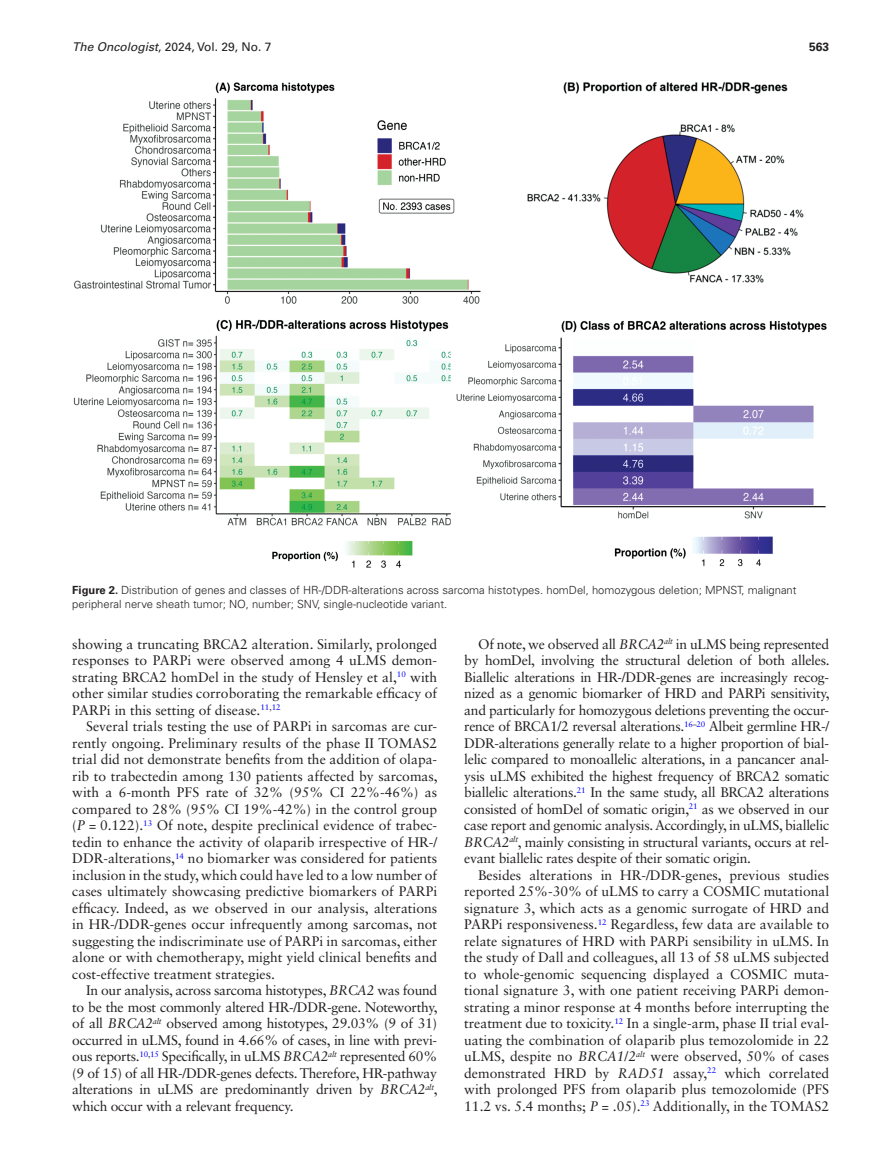
<style>
.page{position:relative;width:893px;height:1174px;background:#fff}
.page>*{position:absolute;margin:0;border:0;box-sizing:border-box;transform-origin:0 0}
.TextInd{font:13.8px/16.5px "Sabon LT Std";color:#231f20;text-align:justify}
.t1{font:12px "Univers LT Std";color:#231f20}
.t2{font:700 12px "Univers LT Std";color:#231f20}
.FigCapt{font:300 11.25px/14.2px "Univers LT Std";color:#231f20}
.s1{font-style:italic}
.s2{font-weight:700}
</style>
<div class="page">
<img style="left:73px;top:82px;width:754px;height:486px">
<p class="t1" style="left:72px;top:40px;width:201px"><span class="s1">The Oncologist</span>, 2024, Vol. 29, No. 7</p>
<p class="t2" style="left:809px;top:40px;width:22px">563</p>
<p class="FigCapt" style="left:72px;top:582px;width:726px"><span class="s2">Figure 2.</span> Distribution of genes and classes of HR-/DDR-alterations across sarcoma histotypes. homDel, homozygous deletion; MPNST, malignant peripheral nerve sheath tumor; NO, number; SNV, single-nucleotide variant.</p>
<p class="TextInd" style="left:72px;top:635px;width:366px">showing a truncating BRCA2 alteration. Similarly, prolonged responses to PARPi were observed among 4 uLMS demon&shy;strating BRCA2 homDel in the study of Hensley et al,<sup>10</sup> with other similar studies corroborating the remarkable efficacy of PARPi in this setting of disease.<sup>11</sup><sup>,</sup><sup>12</sup></p>
<p class="TextInd" style="left:72px;top:718px;width:367px;text-indent:14px">Several trials testing the use of PARPi in sarcomas are cur&shy;rently ongoing. Preliminary results of the phase II TOMAS2 trial did not demonstrate benefits from the addition of olapa&shy;rib to trabectedin among 130 patients affected by sarcomas, with a 6-month PFS rate of 32% (95% CI 22%-46%) as compared to 28% (95% CI 19%-42%) in the control group (<span class="s1">P</span> = 0.122).<sup>13</sup> Of note, despite preclinical evidence of trabec&shy;tedin to enhance the activity of olaparib irrespective of HR-/ DDR-alterations,<sup>14</sup> no biomarker was considered for patients inclusion in the study, which could have led to a low number of cases ultimately showcasing predictive biomarkers of PARPi efficacy. Indeed, as we observed in our analysis, alterations in HR-/DDR-genes occur infrequently among sarcomas, not suggesting the indiscriminate use of PARPi in sarcomas, either alone or with chemotherapy, might yield clinical benefits and cost-effective treatment strategies.</p>
<p class="TextInd" style="left:72px;top:982px;width:367px;text-indent:14px">In our analysis, across sarcoma histotypes, <span class="s1">BRCA2</span> was found to be the most commonly altered HR-/DDR-gene. Noteworthy, of all <span class="s1">BRCA2</span><sup>alt</sup> observed among histotypes, 29.03% (9 of 31) occurred in uLMS, found in 4.66% of cases, in line with previ&shy;ous reports.<sup>10</sup><sup>,</sup><sup>15</sup> Specifically, in uLMS <span class="s1">BRCA2</span><sup>alt</sup> represented 60% (9 of 15) of all HR-/DDR-genes defects. Therefore, HR-pathway alterations in uLMS are predominantly driven by <span class="s1">BRCA2</span><sup>alt</sup>, which occur with a relevant frequency.</p>
<p class="TextInd" style="left:464px;top:635px;width:367px;text-indent:14px">Of note, we observed all <span class="s1">BRCA2</span><sup>alt</sup> in uLMS being represented by homDel, involving the structural deletion of both alleles.<br>Biallelic alterations in HR-/DDR-genes are increasingly recog&shy;nized as a genomic biomarker of HRD and PARPi sensitivity, and particularly for homozygous deletions preventing the occur&shy;rence of BRCA1/2 reversal alterations.<sup>16</sup><sup>–</sup><sup>20</sup> Albeit germline HR-/ DDR-alterations generally relate to a higher proportion of bial&shy;lelic compared to monoallelic alterations, in a pancancer anal&shy;ysis uLMS exhibited the highest frequency of BRCA2 somatic biallelic alterations.<sup>21</sup> In the same study, all BRCA2 alterations consisted of homDel of somatic origin,<sup>21</sup> as we observed in our case report and genomic analysis. Accordingly, in uLMS, biallelic <span class="s1">BRCA2</span><sup>alt</sup>, mainly consisting in structural variants, occurs at rel&shy;evant biallelic rates despite of their somatic origin.</p>
<p class="TextInd" style="left:464px;top:866px;width:366px;text-indent:14px">Besides alterations in HR-/DDR-genes, previous studies reported 25%-30% of uLMS to carry a COSMIC mutational signature 3, which acts as a genomic surrogate of HRD and PARPi responsiveness.<sup>12</sup> Regardless, few data are available to relate signatures of HRD with PARPi sensibility in uLMS. In the study of Dall and colleagues, all 13 of 58 uLMS subjected to whole-genomic sequencing displayed a COSMIC muta&shy;tional signature 3, with one patient receiving PARPi demon&shy;strating a minor response at 4 months before interrupting the treatment due to toxicity.<sup>12</sup> In a single-arm, phase II trial eval&shy;uating the combination of olaparib plus temozolomide in 22 uLMS, despite no <span class="s1">BRCA1</span>/<span class="s1">2</span><sup>alt</sup> were observed, 50% of cases demonstrated HRD by <span class="s1">RAD51</span> assay,<sup>22</sup> which correlated with prolonged PFS from olaparib plus temozolomide (PFS 11.2 vs. 5.4 months; <span class="s1">P</span> = .05).<sup>23</sup> Additionally, in the TOMAS2</p>
</div>
